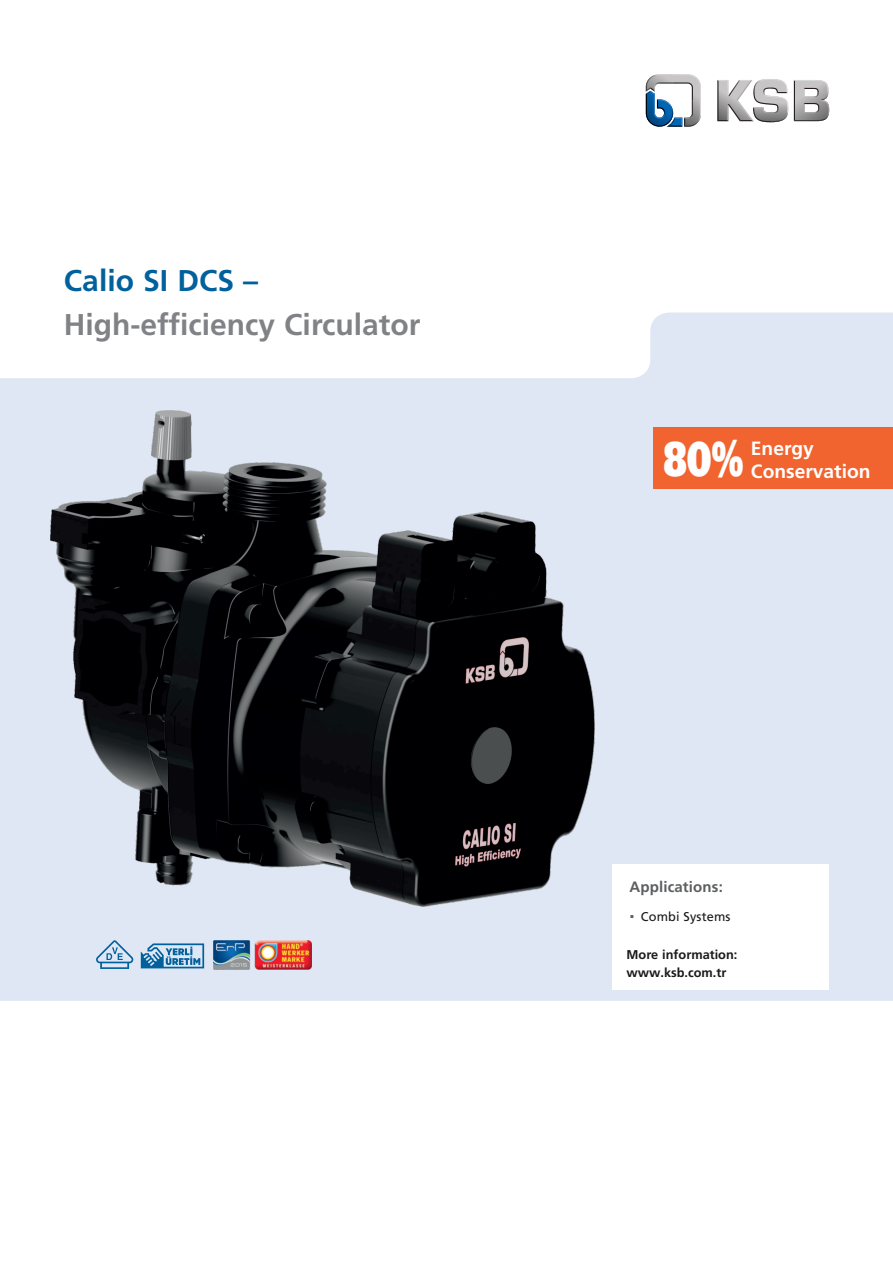
<style>
.page{position:relative;width:893px;height:1263px;background:#fff}
.page>*{position:absolute;margin:0;border:0;box-sizing:border-box;transform-origin:0 0}
.t1{font:900 49.35px "Frutiger LT";color:#fff;scale:.68 1}
.t2{font:700 30px "Frutiger LT Pro";color:#808285}
.t3{font:700 30px "Frutiger LT Pro";color:#00619c}
.t4{font:700 19.2px/22.8px "Frutiger LT Pro";color:#fff}
.t5{font:700 15px "Frutiger LT Pro";letter-spacing:.01em;color:#5d5f61}
.t6{font:700 12.75px/18px "Frutiger LT Pro";color:#191a19}
.t7{font:12.75px "Frutiger LT Pro";letter-spacing:.01em;color:#191a19}
</style>
<div class="page">
<img style="left:0;top:312px;width:893px;height:689px">
<div style="left:612px;top:864px;width:217px;height:126px;background:#fff"></div>
<svg style="left:141px;top:943px;width:63px;height:25px;background:#73a6c9"></svg>
<img style="left:213px;top:941px;width:98px;height:29px">
<svg style="left:96px;top:940px;width:37px;height:29px"></svg>
<svg style="left:717px;top:79px;width:71px;height:44px"></svg>
<svg style="left:794px;top:80px;width:35px;height:41px"></svg>
<svg style="left:646px;top:74px;width:55px;height:53px"></svg>
<div style="left:653px;top:427px;width:240px;height:62px;background:#f2642f"></div>
<img style="left:51px;top:411px;width:544px;height:496px">
<h2 class="t3" style="left:64px;top:268px;width:196px">Calio SI DCS –</h2>
<h2 class="t2" style="left:64px;top:312px;width:358px">High-efficiency Circulator</h2>
<h1 class="t1" style="left:664px;top:439px;width:119px">80%</h1>
<h3 class="t4" style="left:751px;top:439px;width:121px">Energy<br>Conservation</h3>
<p class="t5" style="left:629px;top:881px;width:95px">Applications:</p>
<p class="t7" style="left:630px;top:911px;width:102px"><sup>■</sup> Combi Systems</p>
<p class="t6" style="left:626px;top:946px;width:112px">More information: www.ksb.com.tr</p>
</div>
